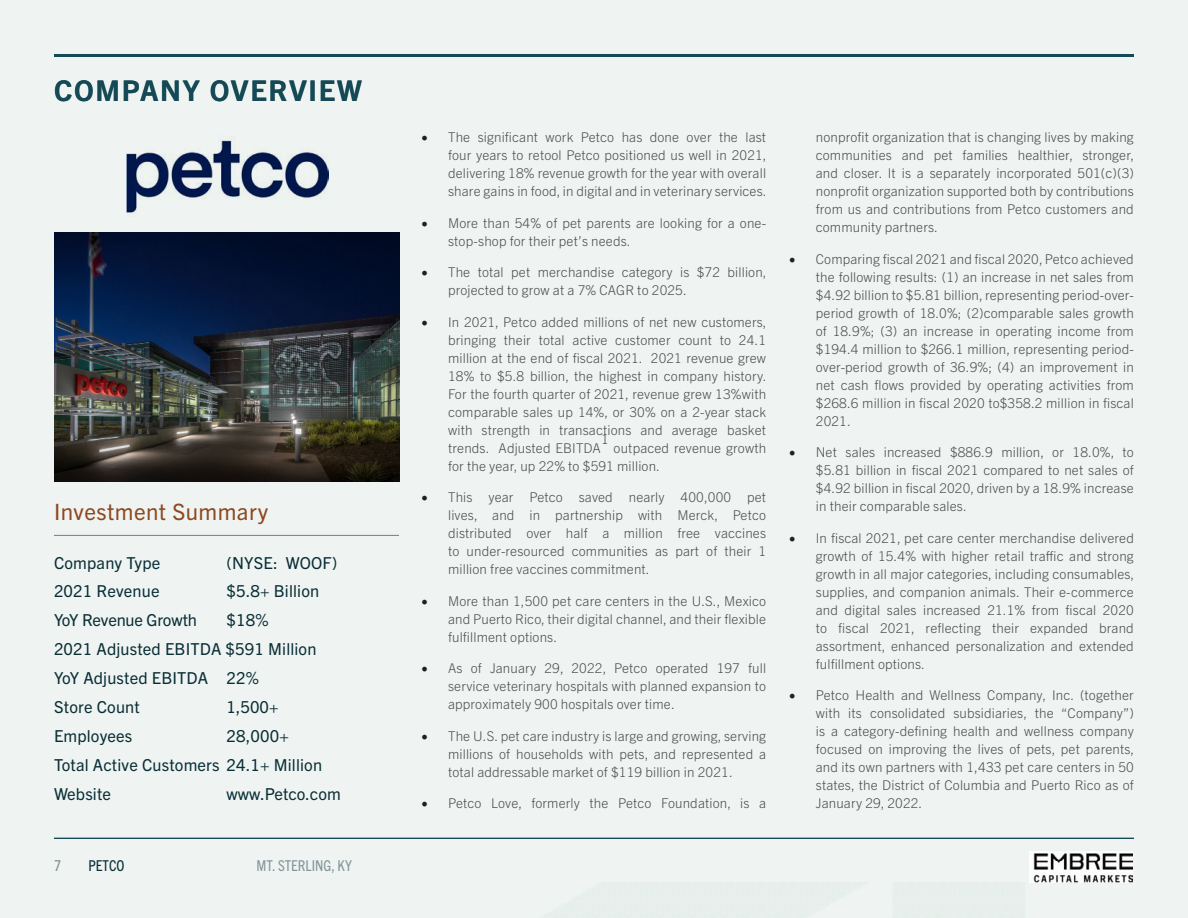
<style>
.page{position:relative;width:1188px;height:918px;background:#eef4f1}
.page>*{position:absolute;margin:0;border:0;box-sizing:border-box;transform-origin:0 0}
.t1{font:700 28.5px "Trade Gothic Next LT Pro";letter-spacing:.06em;color:#144955}
.t2{font:22.5px "Trade Gothic Next LT Pro";letter-spacing:.02em;color:#8e481f}
.t3{font:16.5px "Trade Gothic Next LT Pro";letter-spacing:.01em;color:#0a2e36}
.t4{font:16.5px "Trade Gothic Next LT Pro";letter-spacing:-.01em;color:#0a2e36}
.t5{font:condensed 15px "Trade Gothic Next LT Pro";color:#85969b}
.t6{font:condensed 15px "Trade Gothic Next LT Pro";color:#0a2e36}
.t7{font:condensed 15px "Trade Gothic Next LT Pro";color:#7b8b95}
.t8{font:300 13.5px/18px "Trade Gothic Next LT Pro";letter-spacing:.01em;color:#4b4c4d;text-align:justify}
.s1{font-family:"Minion Pro";font-weight:400;font-size:18px;color:#231f20}
</style>
<div class="page">
<img style="left:1029px;top:852px;width:104px;height:30px">
<img style="left:55px;top:233px;width:345px;height:248px">
<hr style="left:54px;top:838px;width:1080px;height:1px;background:#144955">
<hr style="left:54px;top:54px;width:1080px;height:3px;background:#144955">
<hr style="left:54px;top:535px;width:345px;height:1px;background:#7b8b95">
<img style="left:126px;top:140px;width:203px;height:73px">
<p class="t1" style="left:54px;top:71px;width:309px">COMPANY OVERVIEW</p>
<p class="t2" style="left:54px;top:496px;width:216px">Investment Summary</p>
<p class="t3" style="left:54px;top:551px;width:108px">Company Type</p>
<p class="t3" style="left:227px;top:551px;width:112px">(NYSE: WOOF)</p>
<p class="t3" style="left:54px;top:580px;width:107px">2021 Revenue</p>
<p class="t3" style="left:227px;top:580px;width:94px">$5.8+ Billion</p>
<p class="t4" style="left:54px;top:609px;width:145px">YoY Revenue Growth</p>
<p class="t3" style="left:227px;top:609px;width:44px">$18%</p>
<p class="t3" style="left:54px;top:638px;width:264px">2021 Adjusted EBITDA $591 Million</p>
<p class="t3" style="left:54px;top:667px;width:206px">YoY Adjusted EBITDA 22%</p>
<p class="t3" style="left:54px;top:696px;width:87px">Store Count</p>
<p class="t3" style="left:227px;top:696px;width:53px">1,500+</p>
<p class="t3" style="left:54px;top:725px;width:80px">Employees</p>
<p class="t3" style="left:227px;top:725px;width:64px">28,000+</p>
<p class="t3" style="left:54px;top:754px;width:270px">Total Active Customers 24.1+ Million</p>
<p class="t3" style="left:54px;top:782px;width:59px">Website</p>
<p class="t3" style="left:227px;top:782px;width:116px">www.Petco.com</p>
<p class="t7" style="left:54px;top:855px;width:9px">7</p>
<p class="t6" style="left:88px;top:855px;width:37px">PETCO</p>
<p class="t5" style="left:256px;top:855px;width:97px">MT. STERLING, KY</p>
<p class="t8" style="left:448px;top:128px;width:320px;text-indent:-27px"><span class="s1">•</span> The significant work Petco has done over the last four years to retool Petco positioned us well in 2021, delivering 18% revenue growth for the year with overall share gains in food, in digital and in veterinary services.</p>
<p class="t8" style="left:448px;top:213px;width:320px;text-indent:-27px"><span class="s1">•</span> More than 54% of pet parents are looking for a one&shy;stop-shop for their pet’s needs.</p>
<p class="t8" style="left:448px;top:263px;width:320px;text-indent:-27px"><span class="s1">•</span> The total pet merchandise category is $72 billion, projected to grow at a 7% CAGR to 2025.</p>
<p class="t8" style="left:448px;top:312px;width:320px;text-indent:-27px"><span class="s1">•</span> In 2021, Petco added millions of net new customers, bringing their total active customer count to 24.1 million at the end of fiscal 2021. 2021 revenue grew 18% to $5.8 billion, the highest in company history.<br>For the fourth quarter of 2021, revenue grew 13%with comparable sales up 14%, or 30% on a 2-year stack with strength in transactions and average basket trends. Adjusted EBITDA</p>
<p class="t8" style="left:601px;top:429px;width:9px">1</p>
<p class="t8" style="left:448px;top:438px;width:320px;text-indent:166px">outpaced revenue growth for the year, up 22% to $591 million.</p>
<p class="t8" style="left:448px;top:488px;width:320px;text-indent:-27px"><span class="s1">•</span> This year Petco saved nearly 400,000 pet lives, and in partnership with Merck, Petco distributed over half a million free vaccines to under-resourced communities as part of their 1 million free vaccines commitment.</p>
<p class="t8" style="left:448px;top:591px;width:319px;text-indent:-27px"><span class="s1">•</span> More than 1,500 pet care centers in the U.S., Mexico and Puerto Rico, their digital channel, and their flexible fulfillment options.</p>
<p class="t8" style="left:448px;top:659px;width:320px;text-indent:-27px"><span class="s1">•</span> As of January 29, 2022, Petco operated 197 full service veterinary hospitals with planned expansion to approximately 900 hospitals over time.</p>
<p class="t8" style="left:448px;top:726px;width:320px;text-indent:-27px"><span class="s1">•</span> The U.S. pet care industry is large and growing, serving millions of households with pets, and represented a total addressable market of $119 billion in 2021.</p>
<p class="t8" style="left:421px;top:794px;width:347px"><span class="s1">•</span> Petco Love, formerly the Petco Foundation, is a</p>
<p class="t8" style="left:816px;top:128px;width:320px">nonprofit organization that is changing lives by making communities and pet families healthier, stronger, and closer. It is a separately incorporated 501(c)(3) nonprofit organization supported both by contributions from us and contributions from Petco customers and community partners.</p>
<p class="t8" style="left:816px;top:249px;width:320px;text-indent:-27px"><span class="s1">•</span> Comparing fiscal 2021 and fiscal 2020, Petco achieved the following results: (1) an increase in net sales from $4.92 billion to $5.81 billion, representing period-over&shy;period growth of 18.0%; (2)comparable sales growth of 18.9%; (3) an increase in operating income from $194.4 million to $266.1 million, representing period&shy;over-period growth of 36.9%; (4) an improvement in net cash flows provided by operating activities from $268.6 million in fiscal 2020 to$358.2 million in fiscal 2021.</p>
<p class="t8" style="left:816px;top:443px;width:320px;text-indent:-27px"><span class="s1">•</span> Net sales increased $886.9 million, or 18.0%, to $5.81 billion in fiscal 2021 compared to net sales of $4.92 billion in fiscal 2020, driven by a 18.9% increase in their comparable sales.</p>
<p class="t8" style="left:816px;top:528px;width:320px;text-indent:-27px"><span class="s1">•</span> In fiscal 2021, pet care center merchandise delivered growth of 15.4% with higher retail traffic and strong growth in all major categories, including consumables, supplies, and companion animals. Their e-commerce and digital sales increased 21.1% from fiscal 2020 to fiscal 2021, reflecting their expanded brand assortment, enhanced personalization and extended fulfillment options.</p>
<p class="t8" style="left:816px;top:686px;width:320px;text-indent:-27px"><span class="s1">•</span> Petco Health and Wellness Company, Inc. (together with its consolidated subsidiaries, the “Company”) is a category-defining health and wellness company focused on improving the lives of pets, pet parents, and its own partners with 1,433 pet care centers in 50 states, the District of Columbia and Puerto Rico as of January 29, 2022.</p>
</div>
